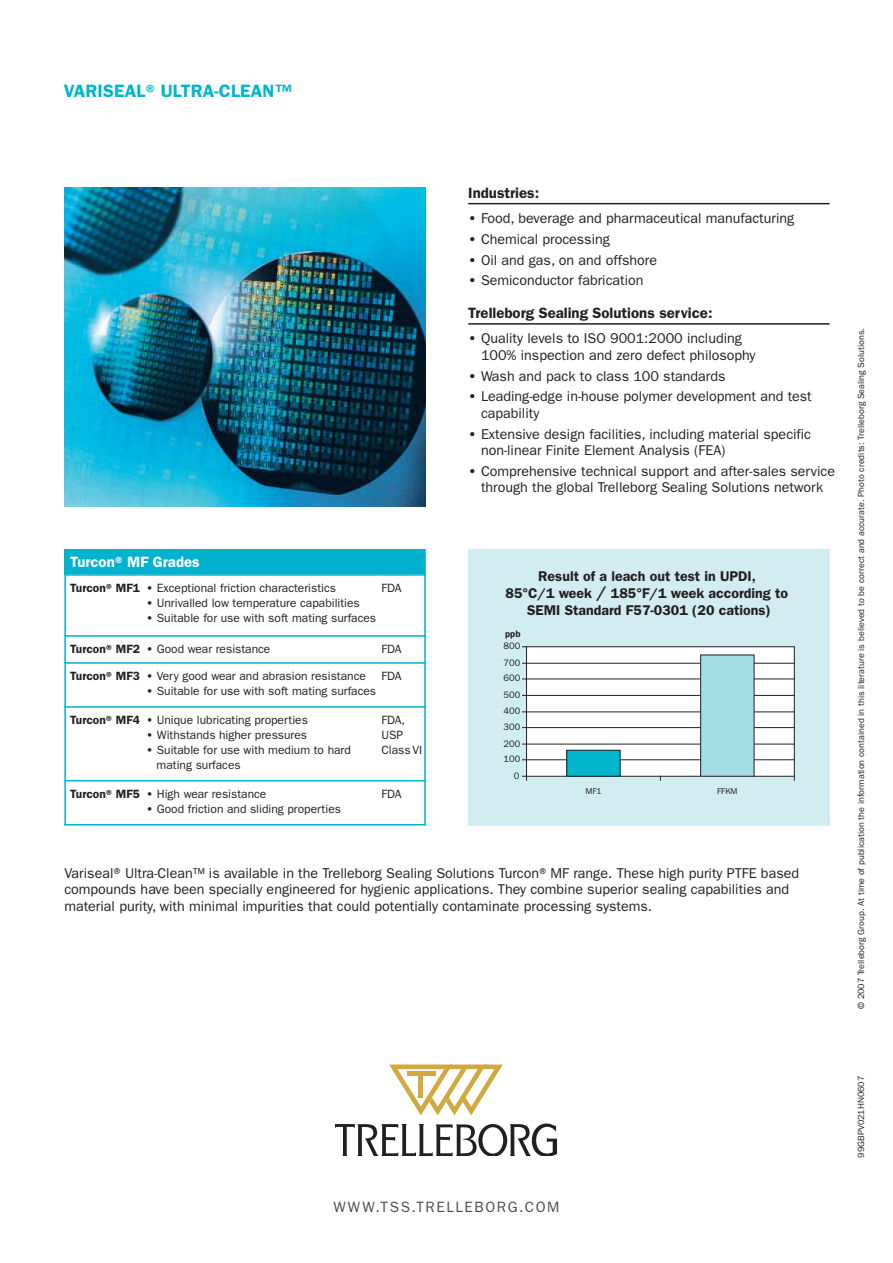
<style>
.page{position:relative;width:893px;height:1263px;background:#fff}
.page>*{position:absolute;margin:0;border:0;box-sizing:border-box;transform-origin:0 0}
.t1{font:600 18px "ITC Franklin Gothic Std";letter-spacing:.01em;color:#00b5cc}
.t2{font:600 15px "Franklin Gothic";color:#231f20}
.t3{font:15px "ITC Franklin Gothic Std";letter-spacing:.105em;color:#231f20}
.t4{font:600 15px "Franklin Gothic";color:#fff}
.t5{font:14.25px/16.5px "Franklin Gothic";color:#231f20}
.t6{font:600 14.1px/17px "Franklin Gothic";color:#231f20;text-align:center}
.t7{font:12px/15px "Franklin Gothic";color:#231f20}
.t8{font:9.45px "Franklin Gothic";color:#231f20}
.t9{font:600 9.45px "Franklin Gothic";color:#231f20}
.t10{font:9px "ITC Franklin Gothic Std";color:#231f20}
.t11{font:8.55px "Franklin Gothic";color:#231f20}
.s1{font-weight:600}
.s2{font-size:16.95px}
</style>
<div class="page">
<svg style="left:389px;top:1064px;width:114px;height:51px"></svg>
<svg style="left:335px;top:1123px;width:222px;height:32px"></svg>
<img style="left:64px;top:188px;width:362px;height:319px">
<hr style="left:468px;top:203px;width:362px;height:1px;background:#231f20">
<hr style="left:468px;top:323px;width:362px;height:2px;background:#231f20">
<div style="left:468px;top:549px;width:362px;height:276px;background:#d1edf2"></div>
<div style="left:526px;top:647px;width:268px;height:129px;background:#fff"></div>
<hr style="left:526px;top:647px;width:1px;height:129px;background:#231f20">
<hr style="left:526px;top:776px;width:268px;height:1px;background:#231f20">
<hr style="left:526px;top:759px;width:268px;height:1px;background:#231f20">
<hr style="left:526px;top:744px;width:268px;height:1px;background:#231f20">
<hr style="left:526px;top:727px;width:268px;height:1px;background:#231f20">
<hr style="left:526px;top:712px;width:268px;height:1px;background:#231f20">
<hr style="left:526px;top:695px;width:268px;height:1px;background:#231f20">
<hr style="left:526px;top:679px;width:268px;height:1px;background:#231f20">
<hr style="left:526px;top:663px;width:268px;height:1px;background:#231f20">
<hr style="left:526px;top:646px;width:268px;height:1px;background:#231f20">
<hr style="left:794px;top:647px;width:1px;height:129px;background:#231f20">
<div style="left:567px;top:750px;width:53px;height:26px;background:#00b5cc"></div>
<div style="left:567px;top:750px;width:53px;height:26px;border:1px solid #231f20"></div>
<div style="left:701px;top:655px;width:53px;height:121px;background:#a5dde7"></div>
<div style="left:700px;top:655px;width:54px;height:121px;border:1px solid #231f20"></div>
<div style="left:64px;top:549px;width:361px;height:26px;background:#00b2cd"></div>
<hr style="left:64px;top:549px;width:2px;height:276px;background:#00b2cd">
<hr style="left:424px;top:549px;width:2px;height:276px;background:#00b2cd">
<hr style="left:64px;top:574px;width:362px;height:2px;background:#00b2cd">
<hr style="left:64px;top:635px;width:362px;height:2px;background:#00b2cd">
<hr style="left:64px;top:662px;width:362px;height:2px;background:#00b2cd">
<hr style="left:64px;top:706px;width:362px;height:2px;background:#00b2cd">
<hr style="left:64px;top:780px;width:362px;height:1px;background:#00b2cd">
<hr style="left:64px;top:824px;width:362px;height:1px;background:#00b2cd">
<p class="t1" style="left:64px;top:81px;width:230px">VARISEAL® ULTRA-CLEAN™</p>
<p class="t4" style="left:70px;top:553px;width:131px">Turcon®MF Grades</p>
<p class="t7" style="left:70px;top:581px;width:267px"><span class="s1">Turcon®MF1 •</span> Exceptional friction characteristics</p>
<p class="t7" style="left:146px;top:596px;width:215px"><span class="s1">•</span> Unrivalled low temperature capabilities</p>
<p class="t7" style="left:146px;top:611px;width:232px"><span class="s1">•</span> Suitable for use with soft mating surfaces</p>
<p class="t7" style="left:381px;top:581px;width:22px">FDA</p>
<p class="t7" style="left:70px;top:642px;width:202px"><span class="s1">Turcon®MF2 •</span> Good wear resistance</p>
<p class="t7" style="left:381px;top:642px;width:22px">FDA</p>
<p class="t7" style="left:70px;top:669px;width:297px"><span class="s1">Turcon®MF3 •</span> Very good wear and abrasion resistance</p>
<p class="t7" style="left:146px;top:684px;width:232px"><span class="s1">•</span> Suitable for use with soft mating surfaces</p>
<p class="t7" style="left:381px;top:669px;width:22px">FDA</p>
<p class="t7" style="left:70px;top:713px;width:239px"><span class="s1">Turcon®MF4 •</span> Unique lubricating properties</p>
<p class="t7" style="left:146px;top:728px;width:163px"><span class="s1">•</span> Withstands higher pressures</p>
<p class="t7" style="left:157px;top:743px;width:196px;text-indent:-11px"><span class="s1">•</span> Suitable for use with medium to hard mating surfaces</p>
<p class="t7" style="left:70px;top:787px;width:198px"><span class="s1">Turcon®MF5 •</span> High wear resistance</p>
<p class="t7" style="left:146px;top:802px;width:196px"><span class="s1">•</span> Good friction and sliding properties</p>
<p class="t7" style="left:381px;top:713px;width:42px">FDA,<br>USP<br>Class VI</p>
<p class="t7" style="left:381px;top:787px;width:22px">FDA</p>
<p class="t2" style="left:468px;top:184px;width:72px">Industries:</p>
<p class="t5" style="left:468px;top:210px;width:327px"><span class="s1">•</span> Food, beverage and pharmaceutical manufacturing</p>
<p class="t5" style="left:468px;top:231px;width:143px"><span class="s1">•</span> Chemical processing</p>
<p class="t5" style="left:468px;top:252px;width:190px"><span class="s1">•</span> Oil and gas, on and offshore</p>
<p class="t5" style="left:468px;top:272px;width:177px"><span class="s1">•</span> Semiconductor fabrication</p>
<p class="t2" style="left:468px;top:304px;width:246px">Trelleborg Sealing Solutions service:</p>
<p class="t5" style="left:481px;top:330px;width:276px;text-indent:-13px"><span class="s1">•</span> Quality levels to ISO 9001:2000 including<br>100% inspection and zero defect philosophy</p>
<p class="t5" style="left:468px;top:368px;width:259px"><span class="s1">•</span> Wash and pack to class 100 standards</p>
<p class="t5" style="left:481px;top:388px;width:332px;text-indent:-13px"><span class="s1">•</span> Leading-edge in-house polymer development and test capability</p>
<p class="t5" style="left:481px;top:426px;width:332px;text-indent:-13px"><span class="s1">•</span> Extensive design facilities, including material specific non-linear Finite Element Analysis (FEA)</p>
<p class="t5" style="left:468px;top:463px;width:368px;text-align:center"><span class="s1">•</span> Comprehensive technical support and after-sales service through the global Trelleborg Sealing Solutions network</p>
<p class="t6" style="left:505px;top:568px;width:284px">Result of a leach out test in UPDI,<br>85°C/1 week <span class="s2">/</span> 185°F/1 week according to<br>SEMI Standard F57-0301 (20 cations)</p>
<p class="t9" style="left:505px;top:629px;width:17px">ppb</p>
<p class="t8" style="left:504px;top:641px;width:18px">800</p>
<p class="t8" style="left:504px;top:657px;width:18px">700</p>
<p class="t8" style="left:504px;top:673px;width:18px">600</p>
<p class="t8" style="left:504px;top:689px;width:18px">500</p>
<p class="t8" style="left:504px;top:706px;width:18px">400</p>
<p class="t8" style="left:504px;top:721px;width:18px">300</p>
<p class="t8" style="left:504px;top:738px;width:18px">200</p>
<p class="t8" style="left:504px;top:754px;width:18px">100</p>
<p class="t8" style="left:514px;top:770px;width:7px">0</p>
<p class="t11" style="left:585px;top:786px;width:18px">MF1</p>
<p class="t11" style="left:717px;top:786px;width:22px">FFKM</p>
<p class="t5" style="left:64px;top:865px;width:736px">Variseal®Ultra-Clean™ is available in the Trelleborg Sealing Solutions Turcon®MF range. These high purity PTFE based compounds have been specially engineered for hygienic applications. They combine superior sealing capabilities and material purity, with minimal impurities that could potentially contaminate processing systems.</p>
<p class="t10" style="left:856px;top:1009px;width:682px;rotate:-90deg">© 2007 Trelleborg Group. At time of publication the information contained in this literature is believed to be correct and accurate. Photo credits: Trelleborg Sealing Solutions.</p>
<p class="t3" style="left:333px;top:1198px;width:228px">WWW.TSS.TRELLEBORG.COM</p>
<p class="t10" style="left:856px;top:1158px;width:83px;rotate:-90deg">99GBPV021HN0607</p>
</div>
